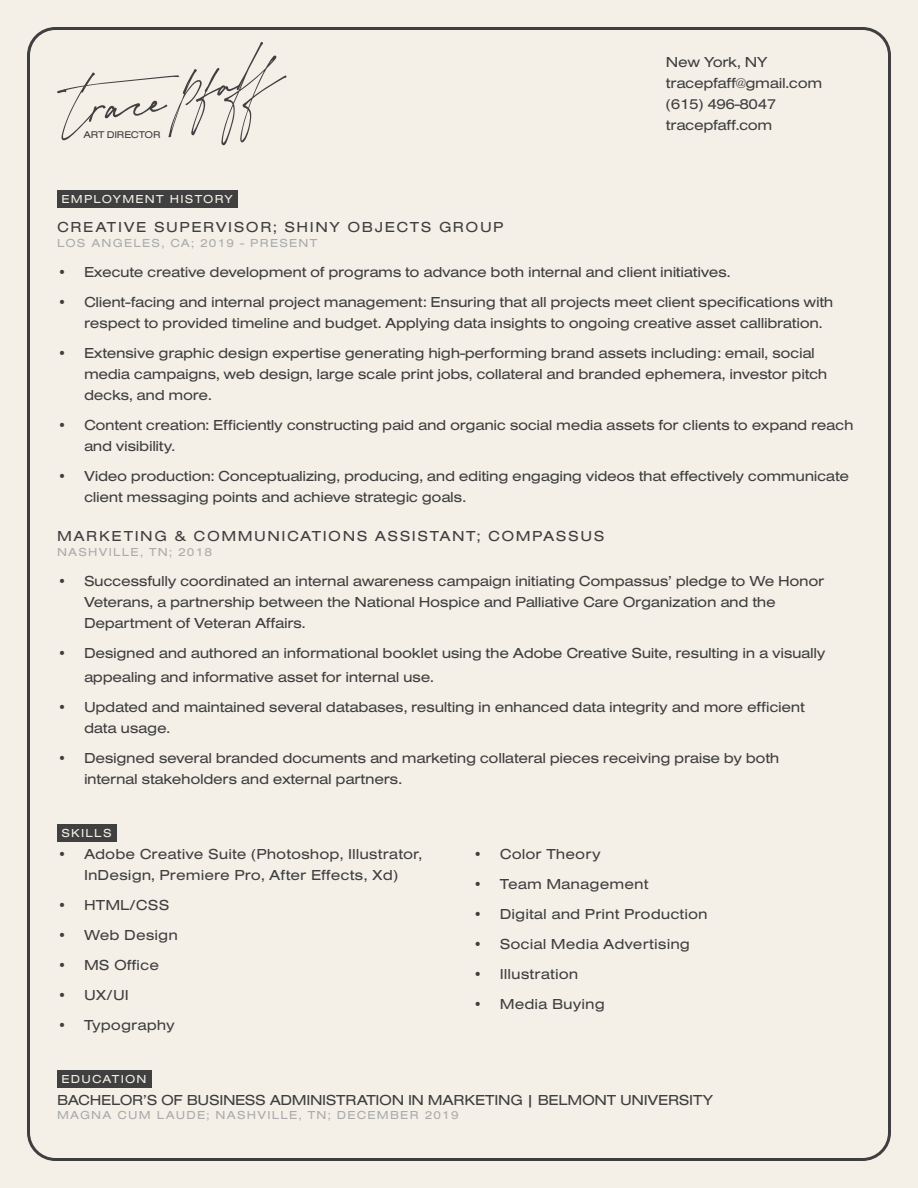
<style>
.page{position:relative;width:918px;height:1188px;background:#f4f0e8}
.page>*{position:absolute;margin:0;border:0;box-sizing:border-box;transform-origin:0 0}
.t1{font:15px/21px "Nimbus San Ext";letter-spacing:-.025em;color:#3f3f3f}
.t2{font:15px/21px "Nimbus San Ext";color:#3f3f3f;text-align:center}
.t3{font:15px "Nimbus San Ext";letter-spacing:.1em;color:#3f3f3f}
.t4{font:12px "Nimbus San Ext";letter-spacing:.1em;color:#aaabab}
.t5{font:12px "Nimbus San Ext";letter-spacing:.1em;color:#f4f0e8}
.t6{font:10.05px "Nimbus San Ext";letter-spacing:-.025em;color:#3f3f3f}
</style>
<div class="page">
<div style="left:57px;top:190px;width:180px;height:17px;background:#404040"></div>
<div style="left:57px;top:1070px;width:94px;height:17px;background:#404040"></div>
<div style="left:57px;top:824px;width:59px;height:17px;background:#404040"></div>
<svg style="left:57px;top:42px;width:230px;height:103px"></svg>
<p class="t6" style="left:83px;top:128px;width:79px">ART DIRECTOR</p>
<p class="t5" style="left:62px;top:191px;width:173px">EMPLOYMENT HISTORY</p>
<p class="t1" style="left:666px;top:51px;width:103px">New York, NY</p>
<p class="t1" style="left:666px;top:72px;width:158px">tracepfaff@gmail.com</p>
<p class="t1" style="left:666px;top:93px;width:112px">(615) 496-8047</p>
<p class="t1" style="left:666px;top:114px;width:108px">tracepfaff.com</p>
<p class="t3" style="left:57px;top:217px;width:448px">CREATIVE SUPERVISOR; SHINY OBJECTS GROUP</p>
<p class="t4" style="left:57px;top:235px;width:262px">LOS ANGELES, CA; 2019 - PRESENT</p>
<p class="t1" style="left:57px;top:260px;width:675px">• Execute creative development of programs to advance both internal and client initiatives.</p>
<p class="t1" style="left:84px;top:290px;width:751px;text-indent:-27px">• Client-facing and internal project management: Ensuring that all projects meet client specifications with respect to provided timeline and budget. Applying data insights to ongoing creative asset callibration.</p>
<p class="t1" style="left:84px;top:341px;width:745px;text-indent:-27px">• Extensive graphic design expertise generating high-performing brand assets including: email, social media campaigns, web design, large scale print jobs, collateral and branded ephemera, investor pitch decks, and more.</p>
<p class="t1" style="left:84px;top:413px;width:771px;text-indent:-27px">• Content creation: Efficiently constructing paid and organic social media assets for clients to expand reach and visibility.</p>
<p class="t1" style="left:84px;top:464px;width:767px;text-indent:-27px">• Video production: Conceptualizing, producing, and editing engaging videos that effectively communicate client messaging points and achieve strategic goals.</p>
<p class="t3" style="left:57px;top:526px;width:549px">MARKETING &amp; COMMUNICATIONS ASSISTANT; COMPASSUS</p>
<p class="t4" style="left:57px;top:544px;width:157px">NASHVILLE, TN; 2018</p>
<p class="t1" style="left:84px;top:570px;width:742px;text-indent:-27px">• Successfully coordinated an internal awareness campaign initiating Compassus’ pledge to We Honor<br>Veterans, a partnership between the National Hospice and Palliative Care Organization and the<br>Department of Veteran Affairs.</p>
<p class="t1" style="left:84px;top:640px;width:743px;line-height:24px;text-indent:-27px">• Designed and authored an informational booklet using the Adobe Creative Suite, resulting in a visually appealing and informative asset for internal use.</p>
<p class="t1" style="left:84px;top:696px;width:722px;text-indent:-27px">• Updated and maintained several databases, resulting in enhanced data integrity and more efficient data usage.</p>
<p class="t1" style="left:84px;top:747px;width:697px;text-indent:-27px">• Designed several branded documents and marketing collateral pieces receiving praise by both internal stakeholders and external partners.</p>
<p class="t5" style="left:62px;top:825px;width:52px">SKILLS</p>
<p class="t2" style="left:57px;top:843px;width:367px">• Adobe Creative Suite (Photoshop, Illustrator,<br>InDesign, Premiere Pro, After Effects, Xd)</p>
<p class="t1" style="left:57px;top:894px;width:114px">• HTML/CSS</p>
<p class="t2" style="left:57px;top:924px;width:122px">• Web Design</p>
<p class="t1" style="left:57px;top:954px;width:104px">• MS Office</p>
<p class="t1" style="left:57px;top:984px;width:73px">• UX/UI</p>
<p class="t2" style="left:57px;top:1014px;width:119px">• Typography</p>
<p class="t5" style="left:62px;top:1071px;width:87px">EDUCATION</p>
<p class="t2" style="left:473px;top:843px;width:129px">• Color Theory</p>
<p class="t2" style="left:473px;top:873px;width:177px">• Team Management</p>
<p class="t2" style="left:473px;top:903px;width:237px">• Digital and Print Production</p>
<p class="t2" style="left:473px;top:933px;width:219px">• Social Media Advertising</p>
<p class="t2" style="left:473px;top:963px;width:107px">• Illustration</p>
<p class="t2" style="left:473px;top:993px;width:134px">• Media Buying</p>
<p class="t1" style="left:57px;top:1089px;width:658px">BACHELOR’S OF BUSINESS ADMINISTRATION IN MARKETING | BELMONT UNIVERSITY</p>
<p class="t4" style="left:57px;top:1107px;width:403px">MAGNA CUM LAUDE; NASHVILLE, TN; DECEMBER 2019</p>
</div>
